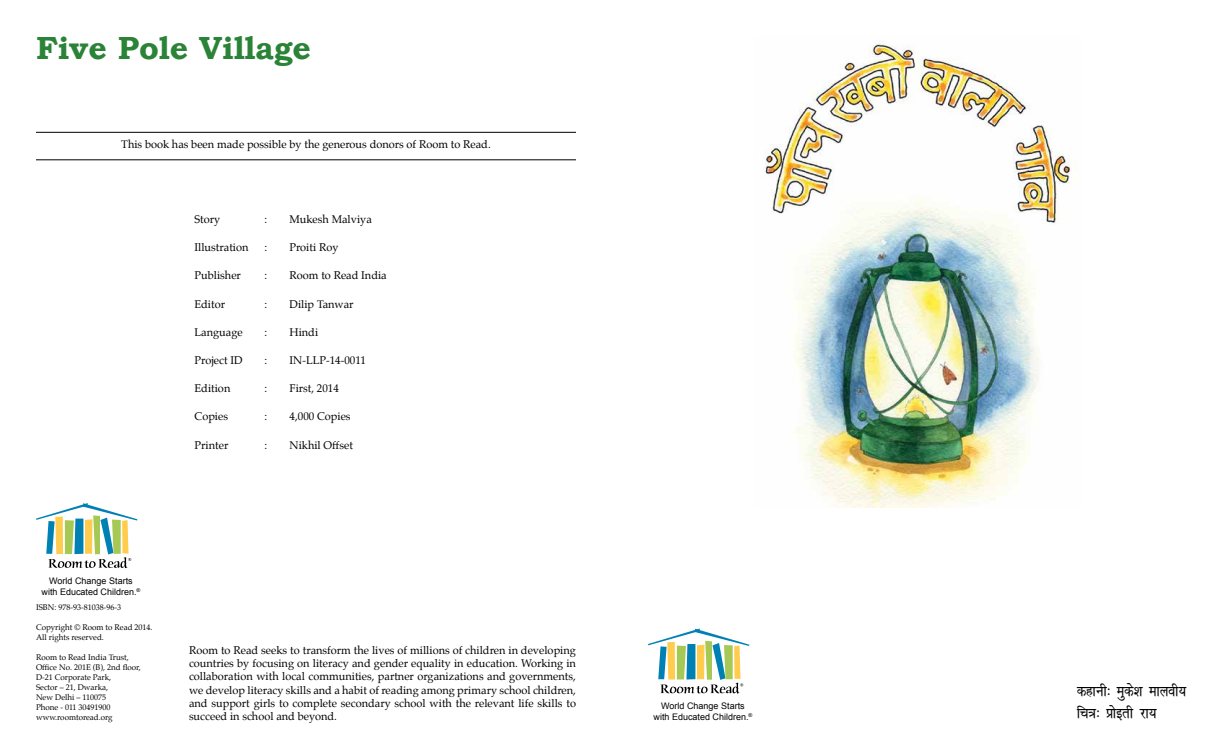
<style>
.page{position:relative;width:1224px;height:756px;background:#fff}
.page>*{position:absolute;margin:0;border:0;box-sizing:border-box;transform-origin:0 0}
.t1{font:700 32px "Bookman Old Style";color:#2a8336}
.t2{font:18px/21.6px "Kruti Dev 021";color:#000}
.t3{font:11px/13.2px "Palatino";color:#000;text-align:justify}
.t4{font:9px/10.8px "Arial";color:#000;text-align:center}
.t5{font:8px/10px "Palatino";color:#000}
</style>
<div class="page">
<svg style="left:648px;top:629px;width:101px;height:65px"></svg>
<svg style="left:36px;top:503px;width:101px;height:65px"></svg>
<img style="left:764px;top:43px;width:312px;height:465px">
<hr style="left:36px;top:132px;width:540px;height:1px;background:#000">
<hr style="left:36px;top:160px;width:540px;height:1px;background:#000">
<h1 class="t1" style="left:36px;top:29px;width:277px">Five Pole Village</h1>
<p class="t3" style="left:121px;top:137px;width:371px">This book has been made possible by the generous donors of Room to Read.</p>
<p class="t3" style="left:194px;top:213px;width:27px">Story</p>
<p class="t3" style="left:265px;top:213px;width:4px">:</p>
<p class="t3" style="left:290px;top:213px;width:84px">Mukesh Malviya</p>
<p class="t3" style="left:195px;top:241px;width:56px">Illustration</p>
<p class="t3" style="left:265px;top:241px;width:4px">:</p>
<p class="t3" style="left:290px;top:241px;width:51px">Proiti Roy</p>
<p class="t3" style="left:195px;top:269px;width:48px">Publisher</p>
<p class="t3" style="left:265px;top:269px;width:4px">:</p>
<p class="t3" style="left:290px;top:269px;width:99px">Room to Read India</p>
<p class="t3" style="left:195px;top:297px;width:32px">Editor</p>
<p class="t3" style="left:265px;top:297px;width:4px">:</p>
<p class="t3" style="left:290px;top:297px;width:66px">Dilip Tanwar</p>
<p class="t3" style="left:195px;top:325px;width:50px">Language</p>
<p class="t3" style="left:265px;top:325px;width:4px">:</p>
<p class="t3" style="left:290px;top:325px;width:30px">Hindi</p>
<p class="t3" style="left:195px;top:354px;width:50px">Project ID</p>
<p class="t3" style="left:265px;top:354px;width:4px">:</p>
<p class="t3" style="left:290px;top:354px;width:78px">IN-LLP-14-0011</p>
<p class="t3" style="left:195px;top:382px;width:37px">Edition</p>
<p class="t3" style="left:265px;top:382px;width:4px">:</p>
<p class="t3" style="left:290px;top:382px;width:51px">First, 2014</p>
<p class="t3" style="left:195px;top:410px;width:35px">Copies</p>
<p class="t3" style="left:265px;top:410px;width:4px">:</p>
<p class="t3" style="left:290px;top:410px;width:63px">4,000 Copies</p>
<p class="t3" style="left:195px;top:438px;width:35px">Printer</p>
<p class="t3" style="left:265px;top:438px;width:4px">:</p>
<p class="t3" style="left:290px;top:438px;width:65px">Nikhil Offset</p>
<p class="t4" style="left:42px;top:575px;width:100px">World Change Starts with Educated Children.<sup>®</sup></p>
<p class="t5" style="left:36px;top:602px;width:87px">ISBN: 978-93-81038-96-3</p>
<p class="t5" style="left:36px;top:622px;width:118px">Copyright © Room to Read 2014.<br>All rights reserved.</p>
<p class="t5" style="left:36px;top:652px;width:106px">Room to Read India Trust,<br>Office No. 201E (B), 2nd floor,<br>D-21 Corporate Park,<br>Sector – 21, Dwarka,<br>New Delhi – 110075<br>Phone - 011 30491900 www.roomtoread.org</p>
<p class="t3" style="left:189px;top:644px;width:389px">Room to Read seeks to transform the lives of millions of children in developing countries by focusing on literacy and gender equality in education. Working in collaboration with local communities, partner organizations and governments, we develop literacy skills and a habit of reading among primary school children, and support girls to complete secondary school with the relevant life skills to succeed in school and beyond.</p>
<p class="t4" style="left:654px;top:701px;width:100px">World Change Starts with Educated Children.<sup>®</sup></p>
<h2 class="t2" style="left:1077px;top:681px;width:111px">dgkuh% eqds'k ekyoh; fp=% çksbrh jk;</h2>
</div>
